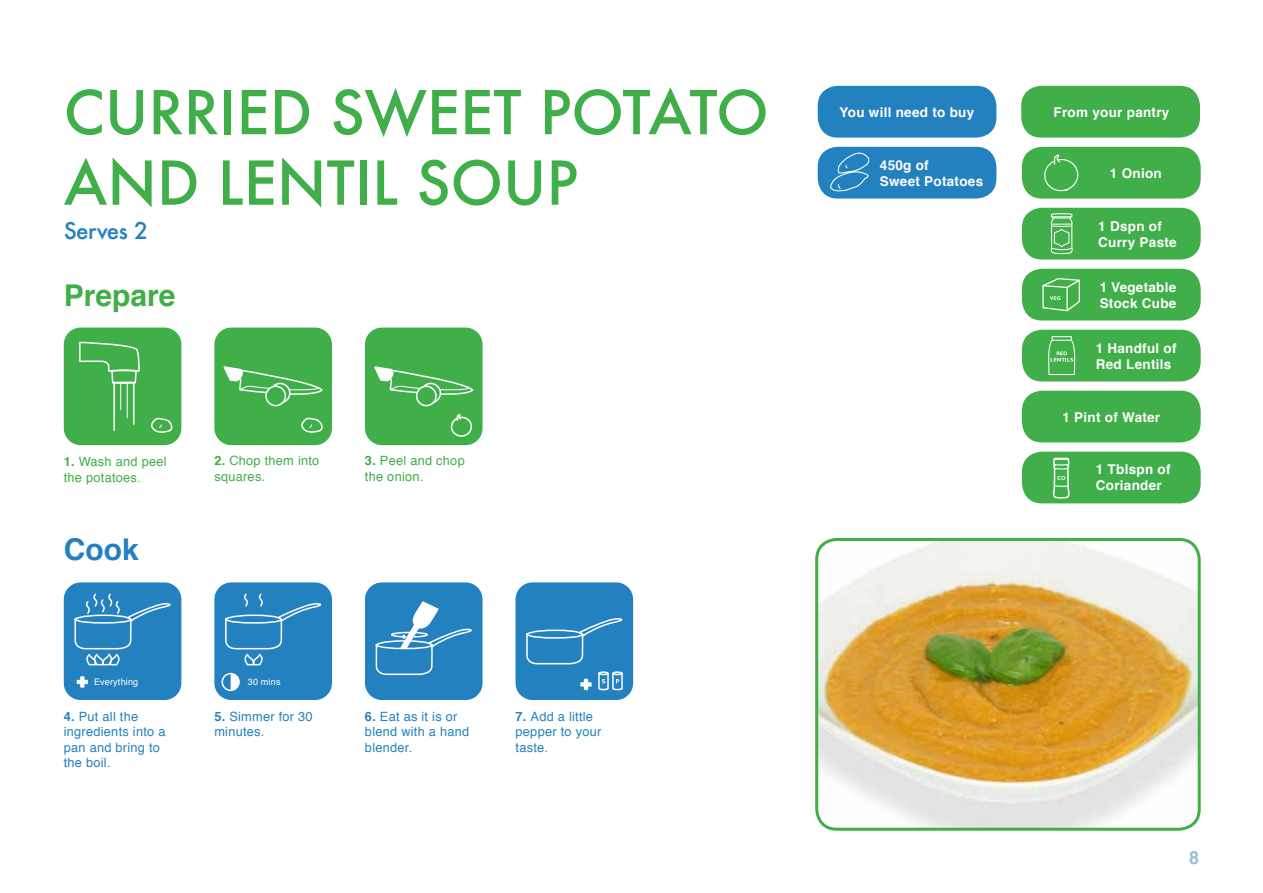
<style>
.page{position:relative;width:1263px;height:893px;background:#fff}
.page>*{position:absolute;margin:0;border:0;box-sizing:border-box;transform-origin:0 0}
.t1{font:500 58.8px/70.5px "Futura";color:#40ae49}
.t2{font:700 30px "Helvetica";color:#40ae49}
.t3{font:700 30px "Helvetica";color:#2481c0}
.t4{font:500 22.5px "Futura";letter-spacing:-.03em;color:#2481c0}
.t5{font:700 18px "Helvetica";color:#92c0df}
.t6{font:700 13.5px/16.2px "Helvetica";letter-spacing:.02em;color:#fff}
.t7{font:12.75px/15.3px "Helvetica";letter-spacing:.02em;color:#2481c0}
.t8{font:12.75px/15.3px "Helvetica";letter-spacing:.02em;color:#40ae49}
.t9{font:9px "Helvetica";letter-spacing:.02em;color:#fff}
.s1{font-weight:700}
</style>
<div class="page">
<div style="left:515px;top:582px;width:118px;height:118px;background:#2481c0;border-radius:17px"></div>
<svg style="left:526px;top:618px;width:97px;height:47px"></svg>
<svg style="left:580px;top:671px;width:43px;height:20px"></svg>
<img style="left:819px;top:539px;width:378px;height:288px">
<div style="left:815px;top:538px;width:386px;height:293px;border:3px solid #40ae49;border-radius:20px"></div>
<div style="left:818px;top:86px;width:178px;height:52px;background:#2481c0;border-radius:20px"></div>
<div style="left:1021px;top:86px;width:179px;height:52px;background:#40ae49;border-radius:20px"></div>
<div style="left:365px;top:328px;width:117px;height:117px;background:#40ae49;border-radius:17px"></div>
<svg style="left:374px;top:366px;width:100px;height:32px"></svg>
<svg style="left:421px;top:383px;width:19px;height:20px"></svg>
<div style="left:420px;top:383px;width:21px;height:21px;border:2px solid #fff;border-radius:50%"></div>
<div style="left:417px;top:386px;width:19px;height:20px;background:#40ae49;border-radius:50%"></div>
<div style="left:416px;top:386px;width:21px;height:20px;border:2px solid #fff;border-radius:50%"></div>
<svg style="left:450px;top:413px;width:23px;height:24px"></svg>
<div style="left:64px;top:328px;width:117px;height:117px;background:#40ae49;border-radius:17px"></div>
<hr style="left:113px;top:383px;width:2px;height:47px;background:#fff">
<hr style="left:127px;top:383px;width:1px;height:35px;background:#fff">
<hr style="left:133px;top:383px;width:2px;height:41px;background:#fff">
<svg style="left:79px;top:341px;width:61px;height:69px"></svg>
<svg style="left:151px;top:417px;width:22px;height:16px"></svg>
<div style="left:214px;top:328px;width:118px;height:117px;background:#40ae49;border-radius:17px"></div>
<svg style="left:223px;top:366px;width:100px;height:29px"></svg>
<svg style="left:270px;top:383px;width:20px;height:20px"></svg>
<div style="left:270px;top:383px;width:21px;height:21px;border:2px solid #fff;border-radius:50%"></div>
<div style="left:266px;top:386px;width:19px;height:20px;background:#40ae49;border-radius:50%"></div>
<div style="left:265px;top:386px;width:21px;height:20px;border:2px solid #fff;border-radius:50%"></div>
<svg style="left:301px;top:417px;width:22px;height:16px"></svg>
<div style="left:1022px;top:147px;width:179px;height:52px;background:#40ae49;border-radius:20px"></div>
<svg style="left:1044px;top:154px;width:35px;height:38px"></svg>
<div style="left:1022px;top:391px;width:179px;height:51px;background:#40ae49;border-radius:20px"></div>
<div style="left:818px;top:147px;width:178px;height:52px;background:#2481c0;border-radius:20px"></div>
<svg style="left:830px;top:152px;width:40px;height:40px"></svg>
<div style="left:1022px;top:208px;width:179px;height:52px;background:#40ae49;border-radius:20px"></div>
<svg style="left:1050px;top:213px;width:23px;height:42px"></svg>
<div style="left:1022px;top:269px;width:179px;height:51px;background:#40ae49;border-radius:20px"></div>
<svg style="left:1042px;top:278px;width:38px;height:34px"></svg>
<div style="left:1022px;top:330px;width:179px;height:51px;background:#40ae49;border-radius:20px"></div>
<svg style="left:1048px;top:336px;width:28px;height:39px"></svg>
<div style="left:1022px;top:452px;width:179px;height:51px;background:#40ae49;border-radius:20px"></div>
<svg style="left:1052px;top:457px;width:18px;height:42px"></svg>
<div style="left:64px;top:582px;width:117px;height:118px;background:#2481c0;border-radius:17px"></div>
<svg style="left:77px;top:676px;width:11px;height:12px"></svg>
<svg style="left:74px;top:593px;width:97px;height:73px"></svg>
<div style="left:214px;top:582px;width:118px;height:118px;background:#2481c0;border-radius:17px"></div>
<svg style="left:225px;top:593px;width:97px;height:73px"></svg>
<div style="left:222px;top:673px;width:18px;height:18px;border:2px solid #fff;border-radius:50%"></div>
<svg style="left:231px;top:674px;width:9px;height:16px"></svg>
<div style="left:365px;top:582px;width:117px;height:118px;background:#2481c0;border-radius:17px"></div>
<svg style="left:375px;top:601px;width:97px;height:75px"></svg>
<h1 class="t1" style="left:64px;top:76px;width:706px">CURRIED SWEET POTATO<br>AND LENTIL SOUP</h1>
<h3 class="t4" style="left:64px;top:215px;width:86px">Serves 2</h3>
<h2 class="t2" style="left:64px;top:271px;width:113px">Prepare</h2>
<p class="t8" style="left:64px;top:455px;width:104px"><span class="s1">1.</span> Wash and peel the potatoes.</p>
<h2 class="t3" style="left:64px;top:526px;width:77px">Cook</h2>
<p class="t8" style="left:214px;top:454px;width:107px"><span class="s1">2.</span> Chop them into squares.</p>
<p class="t8" style="left:365px;top:454px;width:101px"><span class="s1">3.</span> Peel and chop the onion.</p>
<p class="t9" style="left:94px;top:675px;width:46px">Everything</p>
<p class="t9" style="left:248px;top:675px;width:34px">30 mins</p>
<p class="t9" style="left:93px;top:676px;width:34px">20 mins</p>
<p class="t7" style="left:64px;top:709px;width:103px"><span class="s1">4.</span> Put all the ingredients into a pan and bring to the boil.</p>
<p class="t7" style="left:214px;top:709px;width:100px"><span class="s1">5.</span> Simmer for 30 minutes.</p>
<p class="t7" style="left:365px;top:709px;width:106px"><span class="s1">6.</span> Eat as it is or blend with a hand blender.</p>
<p class="t7" style="left:516px;top:709px;width:87px"><span class="s1">7.</span> Add a little pepper to your taste.</p>
<p class="t6" style="left:839px;top:104px;width:136px">You will need to buy</p>
<p class="t6" style="left:1053px;top:104px;width:117px">From your pantry</p>
<p class="t6" style="left:880px;top:157px;width:105px">450g of<br>Sweet Potatoes</p>
<p class="t6" style="left:1110px;top:165px;width:53px">1 Onion</p>
<p class="t6" style="left:1098px;top:218px;width:80px">1 Dspn of<br>Curry Paste</p>
<p class="t6" style="left:1100px;top:279px;width:78px">1 Vegetable<br>Stock Cube</p>
<p class="t6" style="left:1096px;top:340px;width:82px">1 Handful of<br>Red Lentils</p>
<p class="t6" style="left:1062px;top:409px;width:99px">1 Pint of Water</p>
<p class="t6" style="left:1088px;top:459px;width:77px">Fresh Basil</p>
<p class="t6" style="left:1096px;top:461px;width:76px">1 Tblspn of<br>Coriander</p>
<h3 class="t5" style="left:1189px;top:843px;width:12px">8</h3>
</div>
